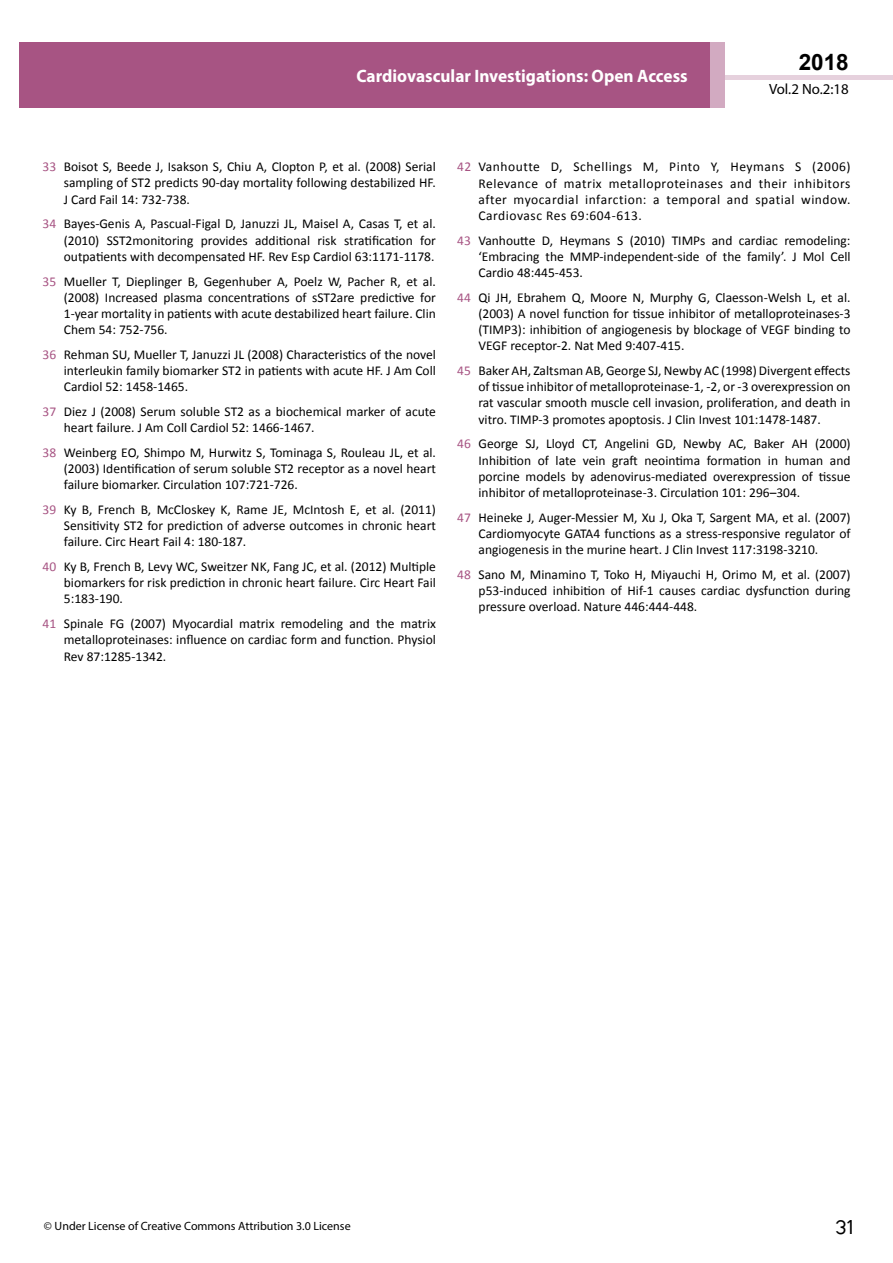
<style>
.page{position:relative;width:893px;height:1263px;background:#fff}
.page>*{position:absolute;margin:0;border:0;box-sizing:border-box;transform-origin:0 0}
.t1{font:25.5px "Tunga";color:#000}
.t2{font:700 22.5px "Arial";color:#000}
.t3{font:700 18px "Myriad Pro";color:#fff;scale:.96 1}
.t4{font:14.85px "Myriad Pro";color:#000}
.t5{font:13.5px/16.2px "Calibri";color:#000;text-align:justify}
.t6{font:12px "Myriad Pro";color:#000}
.s1{color:#a75483}
</style>
<div class="page">
<hr style="left:725px;top:75px;width:168px;height:4px;background:#e6d1dd">
<div style="left:709px;top:42px;width:16px;height:66px;background:#d2aac1"></div>
<div style="left:19px;top:42px;width:690px;height:66px;background:#a75483"></div>
<h3 class="t3" style="left:357px;top:64px;width:346px">Cardiovascular Investigations: Open Access</h3>
<h2 class="t2" style="left:799px;top:47px;width:52px">2018</h2>
<p class="t4" style="left:769px;top:80px;width:81px">Vol.2 No.2:18</p>
<p class="t5" style="left:64px;top:159px;width:374px;text-indent:-21px"><span class="s1">33</span> Boisot S, Beede J, Isakson S, Chiu A, Clopton P, et al. (2008) Serial sampling of ST2 predicts 90-day mortality following destabilized HF.<br>J Card Fail 14: 732-738.</p>
<p class="t5" style="left:64px;top:216px;width:374px;text-indent:-21px"><span class="s1">34</span> Bayes-Genis A, Pascual-Figal D, Januzzi JL, Maisel A, Casas T, et al. (2010) SST2monitoring provides additional risk stratification for outpatients with decompensated HF. Rev Esp Cardiol 63:1171-1178.</p>
<p class="t5" style="left:64px;top:273px;width:374px;text-indent:-21px"><span class="s1">35</span> Mueller T, Dieplinger B, Gegenhuber A, Poelz W, Pacher R, et al. (2008) Increased plasma concentrations of sST2are predictive for 1-year mortality in patients with acute destabilized heart failure. Clin Chem 54: 752-756.</p>
<p class="t5" style="left:64px;top:346px;width:374px;text-indent:-21px"><span class="s1">36</span> Rehman SU, Mueller T, Januzzi JL (2008) Characteristics of the novel interleukin family biomarker ST2 in patients with acute HF. J Am Coll Cardiol 52: 1458-1465.</p>
<p class="t5" style="left:64px;top:403px;width:374px;text-indent:-21px"><span class="s1">37</span> Diez J (2008) Serum soluble ST2 as a biochemical marker of acute heart failure. J Am Coll Cardiol 52: 1466-1467.</p>
<p class="t5" style="left:64px;top:444px;width:374px;text-indent:-21px"><span class="s1">38</span> Weinberg EO, Shimpo M, Hurwitz S, Tominaga S, Rouleau JL, et al. (2003) Identification of serum soluble ST2 receptor as a novel heart failure biomarker. Circulation 107:721-726.</p>
<p class="t5" style="left:64px;top:501px;width:374px;text-indent:-21px"><span class="s1">39</span> Ky B, French B, McCloskey K, Rame JE, McIntosh E, et al. (2011)<br>Sensitivity ST2 for prediction of adverse outcomes in chronic heart failure. Circ Heart Fail 4: 180-187.</p>
<p class="t5" style="left:64px;top:558px;width:374px;text-indent:-21px"><span class="s1">40</span> Ky B, French B, Levy WC, Sweitzer NK, Fang JC, et al. (2012) Multiple biomarkers for risk prediction in chronic heart failure. Circ Heart Fail 5:183-190.</p>
<p class="t5" style="left:64px;top:616px;width:374px;text-indent:-21px"><span class="s1">41</span> Spinale FG (2007) Myocardial matrix remodeling and the matrix metalloproteinases: influence on cardiac form and function. Physiol Rev 87:1285-1342.</p>
<p class="t5" style="left:478px;top:159px;width:374px;text-indent:-21px"><span class="s1">42</span> Vanhoutte D, Schellings M, Pinto Y, Heymans S (2006)<br>Relevance of matrix metalloproteinases and their inhibitors after myocardial infarction: a temporal and spatial window.<br>Cardiovasc Res 69:604-613.</p>
<p class="t5" style="left:478px;top:232px;width:374px;text-indent:-21px"><span class="s1">43</span> Vanhoutte D, Heymans S (2010) TIMPs and cardiac remodeling: ‘Embracing the MMP-independent-side of the family’. J Mol Cell Cardio 48:445-453.</p>
<p class="t5" style="left:478px;top:289px;width:374px;text-indent:-21px"><span class="s1">44</span> Qi JH, Ebrahem Q, Moore N, Murphy G, Claesson-Welsh L, et al. (2003) A novel function for tissue inhibitor of metalloproteinases-3 (TIMP3): inhibition of angiogenesis by blockage of VEGF binding to VEGF receptor-2. Nat Med 9:407-415.</p>
<p class="t5" style="left:478px;top:362px;width:374px;text-indent:-21px"><span class="s1">45</span> Baker AH, Zaltsman AB, George SJ, Newby AC (1998) Divergent effects of tissue inhibitor of metalloproteinase-1, -2, or -3 overexpression on rat vascular smooth muscle cell invasion, proliferation, and death in vitro. TIMP-3 promotes apoptosis. J Clin Invest 101:1478-1487.</p>
<p class="t5" style="left:478px;top:436px;width:374px;text-indent:-21px"><span class="s1">46</span> George SJ, Lloyd CT, Angelini GD, Newby AC, Baker AH (2000)<br>Inhibition of late vein graft neointima formation in human and porcine models by adenovirus-mediated overexpression of tissue inhibitor of metalloproteinase-3. Circulation 101: 296–304.</p>
<p class="t5" style="left:479px;top:509px;width:374px;text-indent:-21px"><span class="s1">47</span> Heineke J, Auger-Messier M, Xu J, Oka T, Sargent MA, et al. (2007)<br>Cardiomyocyte GATA4 functions as a stress-responsive regulator of angiogenesis in the murine heart. J Clin Invest 117:3198-3210.</p>
<p class="t5" style="left:479px;top:566px;width:374px;text-indent:-21px"><span class="s1">48</span> Sano M, Minamino T, Toko H, Miyauchi H, Orimo M, et al. (2007) p53-induced inhibition of Hif-1 causes cardiac dysfunction during pressure overload. Nature 446:444-448.</p>
<p class="t6" style="left:44px;top:1218px;width:308px">© Under License of Creative Commons Attribution 3.0 License</p>
<h1 class="t1" style="left:835px;top:1210px;width:20px">31</h1>
</div>
